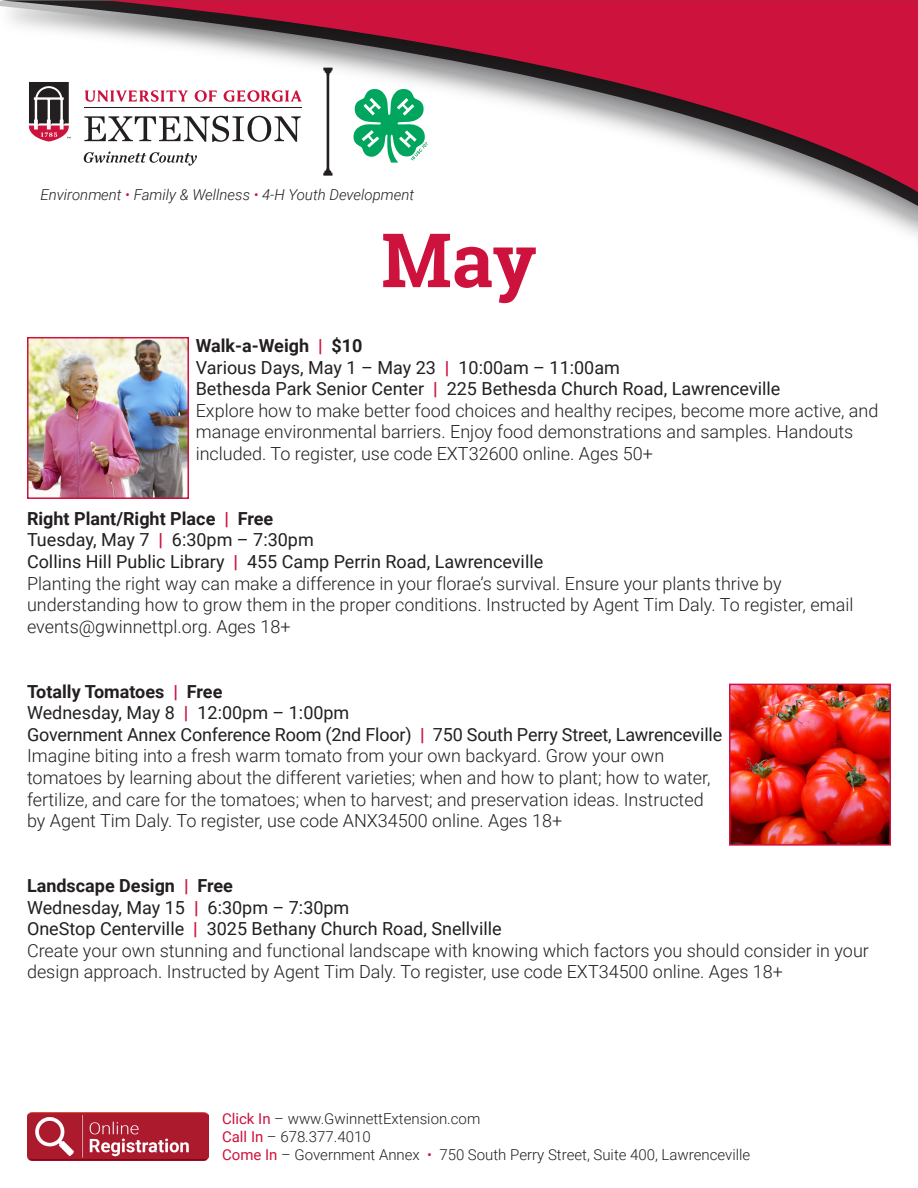
<style>
.page{position:relative;width:918px;height:1188px;background:#fff}
.page>*{position:absolute;margin:0;border:0;box-sizing:border-box;transform-origin:0 0}
.t1{font:700 75px "Roboto Slab";color:#cd123d}
.t2{font:300 18px/21.6px "Roboto";color:#231f20}
.t3{font:300 15px/18px "Roboto";color:#231f20}
.t4{font:italic 300 15px "Roboto";color:#231f20}
.s1{color:#cd123d}
.s2{font-weight:700}
.s3{font-weight:700;color:#cd123d}
.s4{font-weight:400}
.s5{font-weight:400;color:#cd123d}
</style>
<div class="page">
<svg style="left:0;top:0;width:93px;height:160px"></svg>
<img style="left:93px;top:0;width:825px;height:226px">
<svg style="left:106px;top:0;width:812px;height:192px"></svg>
<svg style="left:353px;top:88px;width:75px;height:75px"></svg>
<svg style="left:323px;top:68px;width:10px;height:108px"></svg>
<svg style="left:27px;top:80px;width:44px;height:64px"></svg>
<svg style="left:195px;top:90px;width:22px;height:12px"></svg>
<svg style="left:85px;top:90px;width:103px;height:12px"></svg>
<svg style="left:224px;top:90px;width:78px;height:12px"></svg>
<svg style="left:84px;top:116px;width:217px;height:26px"></svg>
<svg style="left:84px;top:151px;width:113px;height:15px"></svg>
<hr style="left:85px;top:108px;width:217px;height:1px;background:#231f20">
<img style="left:27px;top:1112px;width:182px;height:49px">
<img style="left:30px;top:340px;width:156px;height:156px">
<div style="left:27px;top:337px;width:162px;height:162px;border:2px solid #cd123d"></div>
<img style="left:732px;top:687px;width:156px;height:156px">
<div style="left:729px;top:684px;width:162px;height:162px;border:2px solid #cd123d"></div>
<p class="t4" style="left:40px;top:185px;width:375px">Environment <span class="s1">•</span> Family &amp; Wellness <span class="s1">•</span> 4-H Youth Development</p>
<h1 class="t1" style="left:381px;top:209px;width:157px">May</h1>
<p class="t2" style="left:196px;top:334px;width:684px"><span class="s2">Walk-a-Weigh</span> <span class="s3">|</span> <span class="s2">$10<br></span><span class="s4">Various Days, May 1 – May 23</span> <span class="s3">|</span> <span class="s4">10:00am – 11:00am<br>Bethesda Park Senior Center</span> <span class="s3">|</span> <span class="s4">225 Bethesda Church Road, Lawrenceville<br></span>Explore how to make better food choices and healthy recipes, become more active, and manage environmental barriers. Enjoy food demonstrations and samples. Handouts included. To register, use code EXT32600 online. Ages 50+</p>
<p class="t2" style="left:27px;top:507px;width:828px"><span class="s2">Right Plant/Right Place</span> <span class="s3">|</span> <span class="s2">Free<br></span><span class="s4">Tuesday, May 7</span> <span class="s3">|</span> <span class="s4">6:30pm – 7:30pm<br>Collins Hill Public Library</span> <span class="s3">|</span> <span class="s4">455 Camp Perrin Road, Lawrenceville<br></span>Planting the right way can make a difference in your florae’s survival. Ensure your plants thrive by understanding how to grow them in the proper conditions. Instructed by Agent Tim Daly. To register, email events@gwinnettpl.org. Ages 18+</p>
<p class="t2" style="left:27px;top:680px;width:697px"><span class="s2">Totally Tomatoes</span> <span class="s3">|</span> <span class="s2">Free<br></span><span class="s4">Wednesday, May 8</span> <span class="s3">|</span> <span class="s4">12:00pm – 1:00pm<br>Government Annex Conference Room (2nd Floor)</span> <span class="s3">|</span> <span class="s4">750 South Perry Street, Lawrenceville </span>Imagine biting into a fresh warm tomato from your own backyard. Grow your own tomatoes by learning about the different varieties; when and how to plant; how to water, fertilize, and care for the tomatoes; when to harvest; and preservation ideas. Instructed by Agent Tim Daly. To register, use code ANX34500 online. Ages 18+</p>
<p class="t2" style="left:27px;top:874px;width:843px"><span class="s2">Landscape Design</span> <span class="s3">|</span> <span class="s2">Free<br></span><span class="s4">Wednesday, May 15</span> <span class="s3">|</span> <span class="s4">6:30pm – 7:30pm<br>OneStop Centerville</span> <span class="s3">|</span> <span class="s4">3025 Bethany Church Road, Snellville<br></span>Create your own stunning and functional landscape with knowing which factors you should consider in your design approach. Instructed by Agent Tim Daly. To register, use code EXT34500 online. Ages 18+</p>
<p class="t3" style="left:222px;top:1109px;width:530px"><span class="s5">Click In</span> – www.GwinnettExtension.com<br><span class="s5">Call In</span> – 678.377.4010<br><span class="s5">Come In</span> – Government Annex <span class="s1">•</span> 750 South Perry Street, Suite 400, Lawrenceville</p>
</div>
